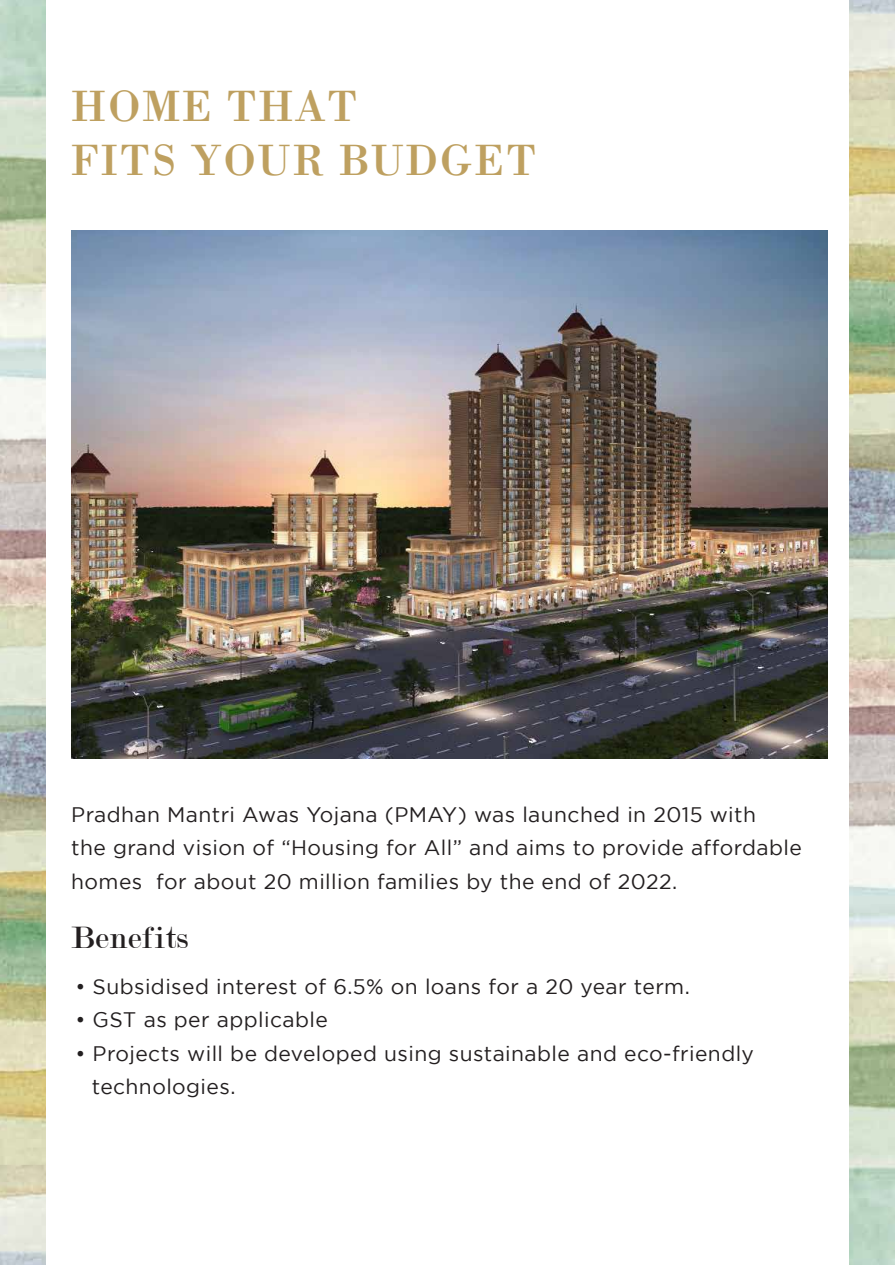
<style>
.page{position:relative;width:895px;height:1265px;background:#fff}
.page>*{position:absolute;margin:0;border:0;box-sizing:border-box;transform-origin:0 0}
.t1{font:45px/54px "Bodoni";letter-spacing:.04em;color:#bea060}
.t2{font:33.15px "Modern";letter-spacing:.02em;color:#231f20}
.t3{font:21px/33.2px "Gotham";letter-spacing:.02em;color:#231f20}
</style>
<div class="page">
<img style="left:71px;top:230px;width:756px;height:528px">
<img style="left:0;top:0;width:45px;height:1265px">
<img style="left:849px;top:0;width:45px;height:1265px">
<h1 class="t1" style="left:71px;top:79px;width:466px">HOME THAT<br>FITS YOUR BUDGET</h1>
<p class="t3" style="left:71px;top:798px;width:732px">Pradhan Mantri Awas Yojana (PMAY) was launched in 2015 with<br>the grand vision of “Housing for All” and aims to provide affordable homes for about 20 million families by the end of 2022.</p>
<h2 class="t2" style="left:71px;top:921px;width:118px">Benefits</h2>
<p class="t3" style="left:75px;top:970px;width:616px">• Subsidised interest of 6.5% on loans for a 20 year term.</p>
<p class="t3" style="left:75px;top:1003px;width:254px">• GST as per applicable</p>
<p class="t3" style="left:92px;top:1036px;width:663px;text-indent:-16px">• Projects will be developed using sustainable and eco-friendly technologies.</p>
</div>
